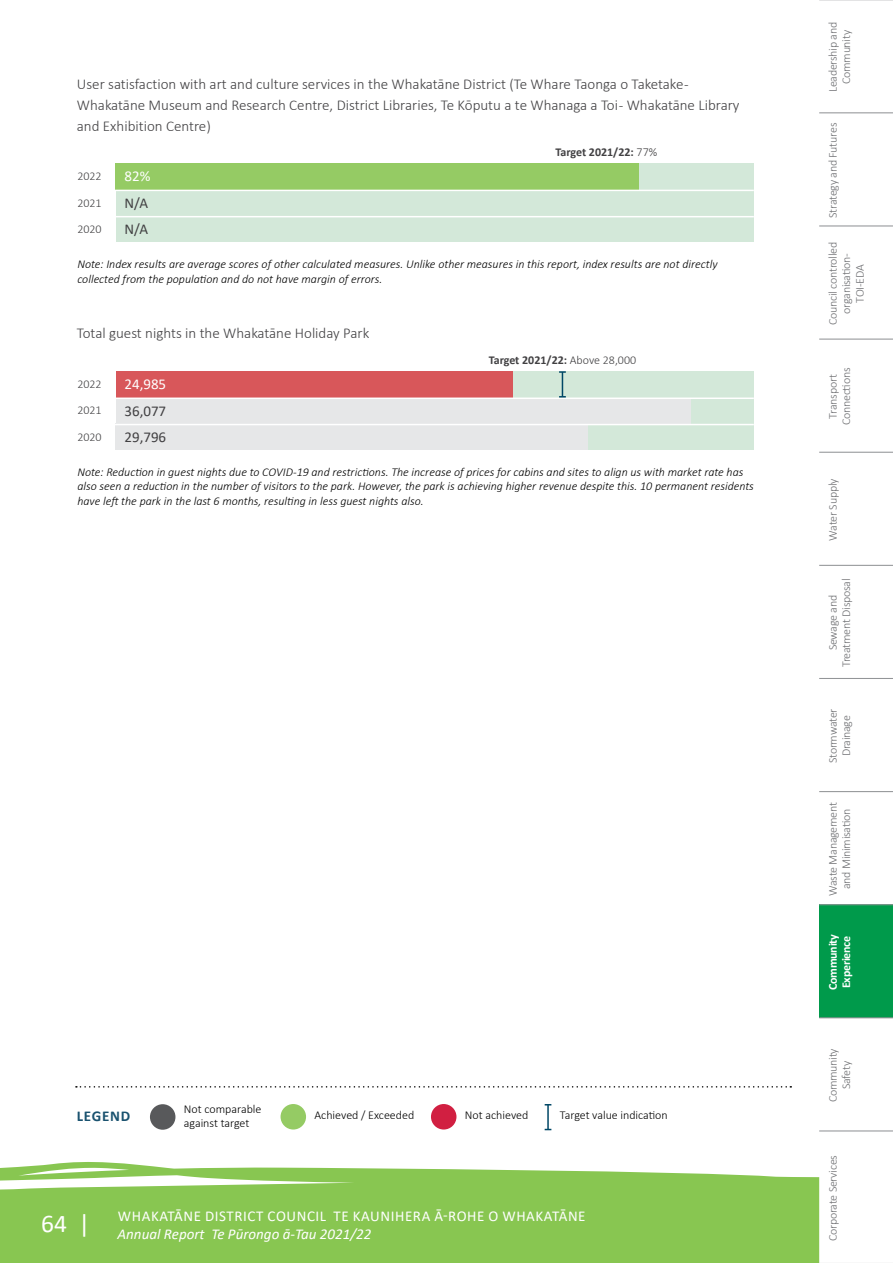
<style>
.page{position:relative;width:893px;height:1263px;background:#fff}
.page>*{position:absolute;margin:0;border:0;box-sizing:border-box;transform-origin:0 0}
.t1{font:25.5px "Calibri";color:#fff}
.t2{font:300 15px/21px "Calibri";color:#414042}
.t3{font:15px "Calibri";letter-spacing:.04em;color:#fff}
.t4{font:italic 15px "Calibri";color:#fff}
.t5{font:15px/26.2px "Calibri";color:#414042}
.t6{font:700 15px "Calibri";letter-spacing:.05em;color:#1a526f}
.t7{font:italic 300 12px/14.4px "Calibri";color:#000}
.t8{font:300 12px/13.5px "Calibri";letter-spacing:-.02em;color:#6d6e71;text-align:center}
.t9{font:300 12px/14.4px "Calibri";color:#000}
.t10{font:700 12px "Calibri";color:#414042}
.t11{font:300 12px/26.2px "Calibri";color:#414042;text-align:justify}
.t12{font:700 12px/13.5px "Calibri";letter-spacing:-.02em;color:#fff}
.s1{font-weight:300}
</style>
<div class="page">
<svg style="left:0;top:1162px;width:819px;height:101px;fill:#88c651"></svg>
<div style="left:116px;top:163px;width:638px;height:79px;background:#d3e8d9"></div>
<div style="left:116px;top:163px;width:523px;height:27px;background:#95cb64"></div>
<hr style="left:77px;top:190px;width:677px;height:1px;background:#fff">
<hr style="left:77px;top:216px;width:677px;height:1px;background:#fff">
<div style="left:116px;top:371px;width:638px;height:79px;background:#d3e8d9"></div>
<div style="left:116px;top:371px;width:397px;height:26px;background:#d8575a"></div>
<div style="left:116px;top:398px;width:575px;height:27px;background:#e6e7e8"></div>
<div style="left:116px;top:424px;width:472px;height:26px;background:#e6e7e8"></div>
<hr style="left:77px;top:397px;width:677px;height:2px;background:#fff">
<hr style="left:77px;top:424px;width:677px;height:1px;background:#fff">
<svg style="left:559px;top:371px;width:7px;height:26px"></svg>
<svg style="left:76px;top:1086px;width:715px;height:1px"></svg>
<div style="left:150px;top:1104px;width:25px;height:26px;background:#58595b;border-radius:50%"></div>
<div style="left:281px;top:1104px;width:25px;height:25px;background:#95cb64;border-radius:50%"></div>
<div style="left:431px;top:1104px;width:25px;height:25px;background:#d11f41;border-radius:50%"></div>
<hr style="left:547px;top:1105px;width:2px;height:24px;background:#004766">
<svg style="left:819px;top:113px;width:74px;height:1149px"></svg>
<div style="left:819px;top:905px;width:74px;height:113px;background:#009a4b"></div>
<hr style="left:819px;top:1262px;width:74px;height:1px;background:#939598">
<hr style="left:819px;top:1130px;width:74px;height:1px;background:#939598">
<hr style="left:819px;top:1017px;width:74px;height:1px;background:#939598">
<hr style="left:819px;top:0;width:74px;height:1px;background:#939598">
<hr style="left:819px;top:225px;width:74px;height:1px;background:#939598">
<hr style="left:819px;top:112px;width:74px;height:1px;background:#939598">
<hr style="left:819px;top:339px;width:74px;height:1px;background:#939598">
<hr style="left:819px;top:452px;width:74px;height:1px;background:#939598">
<hr style="left:819px;top:565px;width:74px;height:1px;background:#939598">
<hr style="left:819px;top:678px;width:74px;height:1px;background:#939598">
<hr style="left:819px;top:904px;width:74px;height:1px;background:#939598">
<hr style="left:819px;top:791px;width:74px;height:1px;background:#939598">
<p class="t2" style="left:77px;top:73px;width:664px">User satisfaction with art and culture services in the Whakatāne District (Te Whare Taonga o Taketake -<br>Whakatāne Museum and Research Centre, District Libraries, Te Kōputu a te Whanaga a Toi - Whakatāne Library and Exhibition Centre)</p>
<p class="t11" style="left:77px;top:163px;width:26px">2022<br>2021<br>2020</p>
<p class="t3" style="left:124px;top:166px;width:27px">82%</p>
<p class="t10" style="left:555px;top:143px;width:103px">Target 2021/22: <span class="s1">77%</span></p>
<p class="t5" style="left:124px;top:190px;width:25px">N/A<br>N/A</p>
<p class="t7" style="left:77px;top:257px;width:642px">Note: Index results are average scores of other calculated measures. Unlike other measures in this report, index results are not directly collected from the population and do not have margin of errors.</p>
<p class="t2" style="left:77px;top:322px;width:294px">Total guest nights in the Whakatāne Holiday Park</p>
<p class="t11" style="left:77px;top:371px;width:26px">2022<br>2021<br>2020</p>
<p class="t3" style="left:124px;top:374px;width:43px">24,985</p>
<p class="t5" style="left:124px;top:397px;width:43px">36,077<br>29,796</p>
<p class="t10" style="left:489px;top:351px;width:149px">Target 2021/22: <span class="s1">Above 28,000</span></p>
<p class="t7" style="left:77px;top:465px;width:678px">Note: Reduction in guest nights due to COVID-19 and restrictions. The increase of prices for cabins and sites to align us with market rate has also seen a reduction in the number of visitors to the park. However, the park is achieving higher revenue despite this. 10 permanent residents have left the park in the last 6 months, resulting in less guest nights also.</p>
<p class="t9" style="left:184px;top:1101px;width:79px">Not comparable against target</p>
<p class="t6" style="left:77px;top:1105px;width:55px">LEGEND</p>
<p class="t9" style="left:315px;top:1108px;width:101px">Achieved / Exceeded</p>
<p class="t9" style="left:465px;top:1108px;width:65px">Not achieved</p>
<p class="t9" style="left:560px;top:1108px;width:109px">Target value indication</p>
<h1 class="t1" style="left:41px;top:1206px;width:51px">64 |</h1>
<p class="t3" style="left:118px;top:1205px;width:469px">WHAKATĀNE DISTRICT COUNCIL TE KAUNIHERA Ā-ROHE O WHAKATĀNE</p>
<p class="t4" style="left:118px;top:1223px;width:255px">Annual Report Te Pūrongo ā-Tau 2021/22</p>
<p class="t8" style="left:826px;top:92px;width:72px;rotate:-90deg">Leadership and<br>Community</p>
<p class="t8" style="left:826px;top:218px;width:96px;rotate:-90deg">Strategy and Futures</p>
<p class="t8" style="left:826px;top:325px;width:85px;rotate:-90deg">Council controlled organisation -<br>TOI-EDA</p>
<p class="t8" style="left:826px;top:425px;width:59px;rotate:-90deg">Transport<br>Connections</p>
<p class="t8" style="left:826px;top:540px;width:63px;rotate:-90deg">Water Supply</p>
<p class="t8" style="left:826px;top:667px;width:90px;rotate:-90deg">Sewage and<br>Treatment Disposal</p>
<p class="t8" style="left:826px;top:763px;width:56px;rotate:-90deg">Stormwater<br>Drainage</p>
<p class="t8" style="left:826px;top:896px;width:95px;rotate:-90deg">Waste Management and Minimisation</p>
<p class="t12" style="left:826px;top:990px;width:58px;rotate:-90deg">Community<br>Experience</p>
<p class="t8" style="left:826px;top:1102px;width:56px;rotate:-90deg">Community<br>Safety</p>
<p class="t8" style="left:826px;top:1241px;width:88px;rotate:-90deg">Corporate Services</p>
</div>
